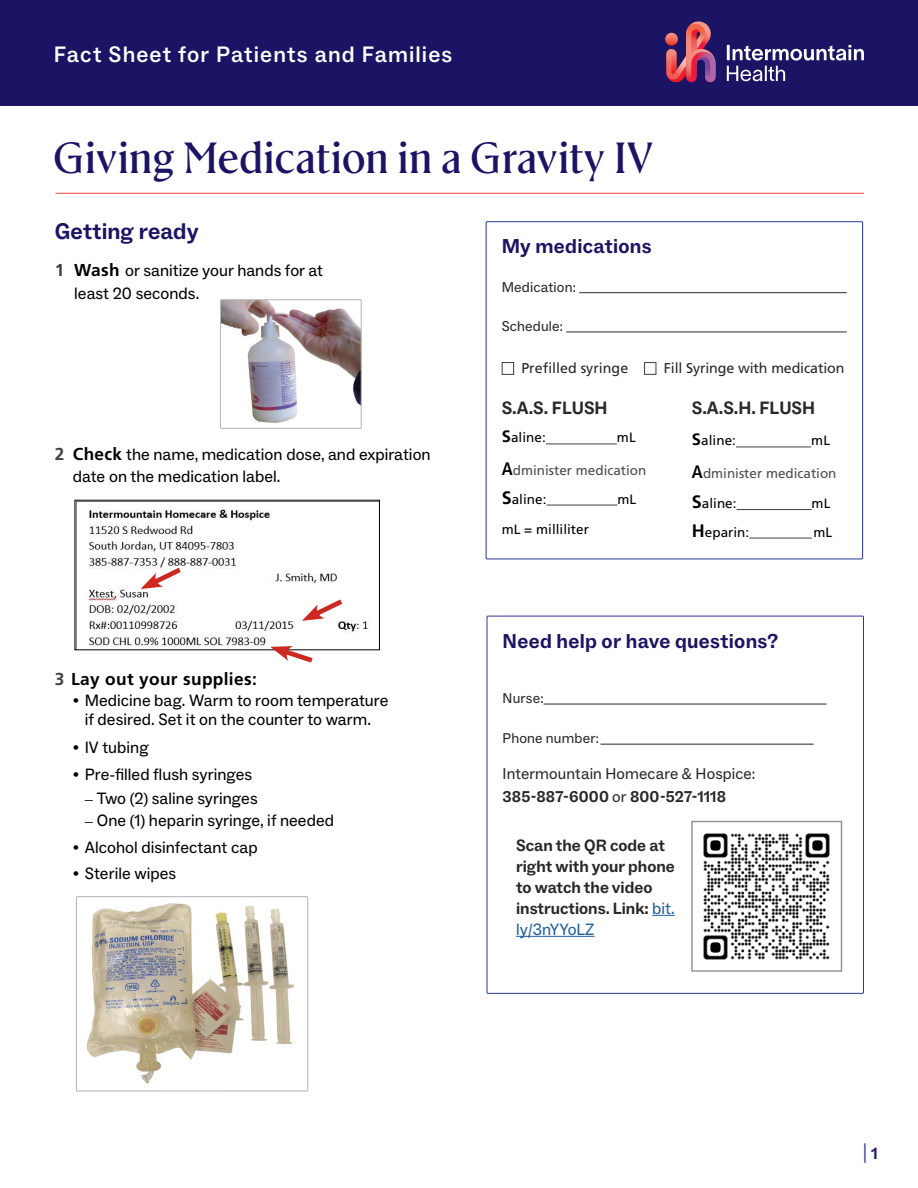
<style>
.page{position:relative;width:918px;height:1188px;background:#fff}
.page>*{position:absolute;margin:0;border:0;box-sizing:border-box;transform-origin:0 0}
.Title__h1{font:500 43.5px "Rector";letter-spacing:.01em;color:#1b1464}
.Level_1__h2{font:700 22.8px "ABC Social";letter-spacing:.005em;color:#1b1464}
.t1{font:500 22.5px "ABC Social";letter-spacing:.05em;color:#fff}
.Title_bar{font:700 20.25px "ABC Social";letter-spacing:.015em;color:#1b1464}
.t2{font:19.5px "ABC Social";color:#323f99}
.Main__p{font:700 18px "ABC Social";color:#292829}
.t3{font:700 17.25px "Frutiger LT Std";letter-spacing:.02em;color:#000}
.t4{font:16.5px/22.5px "ABC Social";letter-spacing:.005em;color:#000}
.Main__p-2{font:700 16.5px/21px "ABC Social";color:#292829}
.Main_table{font:15.75px "ABC Social";letter-spacing:.01em;color:#292829}
.Main_table-2{font:700 15.75px "ABC Social";letter-spacing:.005em;color:#292829}
.Main{font:14.25px "Frutiger LT Std";letter-spacing:-.01em;color:#292829}
.Main_table-3{font:14.25px "ABC Social";letter-spacing:.015em;color:#292829}
.Main-2{font:13.5px "Frutiger LT Std";color:#000}
.Main-3{font:13.5px "Frutiger LT Std";color:#4d4d4f}
.Main__p-3{font:13.5px "Frutiger LT Std";letter-spacing:.005em;color:#000}
.s1{font-family:"Frutiger LT Std";font-weight:700;font-size:17.25px;color:#414042}
.s2{font-family:"Frutiger LT Std";font-weight:700;font-size:17.25px}
.s3{color:#414042}
.s4{font-family:"Adobe Garamond Pro"}
.s5{font-weight:700;font-size:16.5px}
.s6{font-weight:700;font-stretch:condensed;font-size:18px;color:#000}
.s7{font-weight:700;font-size:18px}
.s8{font-weight:400}
.s9{font-weight:400;color:#215e9e}
.s10{font-weight:700;font-size:16.5px;color:#231d69}
</style>
<div class="page">
<div style="left:0;top:0;width:918px;height:106px;background:#1b1464"></div>
<svg style="left:727px;top:45px;width:137px;height:36px"></svg>
<svg style="left:665px;top:21px;width:51px;height:61px"></svg>
<hr style="left:55px;top:193px;width:809px;height:1px;background:#f15856">
<hr style="left:544px;top:704px;width:283px;height:1px;background:#292829">
<hr style="left:600px;top:744px;width:214px;height:1px;background:#292829">
<svg style="left:652px;top:915px;width:23px;height:1px"></svg>
<hr style="left:516px;top:936px;width:79px;height:1px;background:#215e9e">
<div style="left:487px;top:616px;width:377px;height:378px;border:1px solid #293896"></div>
<img style="left:86px;top:903px;width:208px;height:181px">
<div style="left:76px;top:896px;width:232px;height:195px;border:1px solid #b1b4b6"></div>
<img style="left:222px;top:301px;width:138px;height:122px">
<div style="left:220px;top:299px;width:142px;height:130px;border:1px solid #b1b4b6"></div>
<img style="left:84px;top:509px;width:284px;height:139px">
<svg style="left:141px;top:564px;width:45px;height:26px"></svg>
<svg style="left:270px;top:645px;width:48px;height:18px"></svg>
<svg style="left:302px;top:595px;width:46px;height:26px"></svg>
<hr style="left:579px;top:292px;width:268px;height:1px;background:#292829">
<hr style="left:566px;top:332px;width:281px;height:1px;background:#292829">
<svg style="left:501px;top:362px;width:14px;height:13px"></svg>
<svg style="left:644px;top:362px;width:13px;height:13px"></svg>
<div style="left:486px;top:221px;width:377px;height:338px;border:1px solid #293896"></div>
<hr style="left:546px;top:444px;width:71px;height:1px;background:#414042">
<hr style="left:546px;top:505px;width:71px;height:1px;background:#414042">
<hr style="left:736px;top:447px;width:75px;height:1px;background:#414042">
<hr style="left:737px;top:509px;width:75px;height:1px;background:#414042">
<hr style="left:749px;top:538px;width:63px;height:1px;background:#414042">
<img style="left:703px;top:833px;width:127px;height:127px">
<div style="left:691px;top:821px;width:151px;height:151px;border:1px solid #939598"></div>
<h3 class="t1" style="left:54px;top:40px;width:400px">Fact Sheet for Patients and Families</h3>
<p class="Title__h1" style="left:54px;top:128px;width:601px">Giving Medication in a Gravity IV</p>
<p class="Level_1__h2" style="left:55px;top:218px;width:145px">Getting ready</p>
<p class="t4" style="left:74px;top:260px;width:250px;text-indent:-20px"><span class="s1">1</span> <span class="s2">Wash</span> or sanitize your hands for at least 20 seconds.</p>
<p class="t4" style="left:73px;top:443px;width:359px;text-indent:-18px"><span class="s1">2</span> <span class="s2">Check</span> the name, medication dose, and expiration date on the medication label.</p>
<p class="t3" style="left:55px;top:669px;width:204px"><span class="s3">3</span> Lay out your supplies:</p>
<p class="t4" style="left:73px;top:692px;width:317px;line-height:18.8px;text-align:center"><span class="s4">•</span> Medicine bag. Warm to room temperature if desired. Set it on the counter to warm.</p>
<p class="t4" style="left:73px;top:736px;width:77px"><span class="s4">•</span> IV tubing</p>
<p class="t4" style="left:73px;top:763px;width:181px"><span class="s4">•</span> Pre-filled flush syringes</p>
<p class="t4" style="left:85px;top:787px;width:174px"><span class="s4">–</span> Two (2) saline syringes</p>
<p class="t4" style="left:85px;top:809px;width:251px"><span class="s4">–</span> One (1) heparin syringe, if needed</p>
<p class="t4" style="left:73px;top:837px;width:186px"><span class="s4">•</span> Alcohol disinfectant cap</p>
<p class="t4" style="left:73px;top:862px;width:105px"><span class="s4">•</span> Sterile wipes</p>
<p class="Title_bar" style="left:502px;top:234px;width:151px">My medications</p>
<p class="Main_table-3" style="left:502px;top:278px;width:76px">Medication:</p>
<p class="Main_table-3" style="left:502px;top:317px;width:63px">Schedule:</p>
<p class="Main" style="left:521px;top:360px;width:108px">Prefilled syringe</p>
<p class="Main" style="left:664px;top:360px;width:182px">Fill Syringe with medication</p>
<p class="Main__p" style="left:502px;top:397px;width:107px">S.A.S. FLUSH</p>
<p class="Main__p-3" style="left:502px;top:430px;width:46px"><span class="s5">S</span>aline:</p>
<p class="Main__p-3" style="left:617px;top:430px;width:20px">mL</p>
<p class="Main-3" style="left:502px;top:462px;width:146px"><span class="s6">A</span>dminister medication</p>
<p class="Main-2" style="left:502px;top:491px;width:46px"><span class="s7">S</span>aline:</p>
<p class="Main-2" style="left:617px;top:491px;width:20px">mL</p>
<p class="Main__p" style="left:692px;top:397px;width:125px">S.A.S.H. FLUSH</p>
<p class="Main__p-3" style="left:692px;top:433px;width:46px"><span class="s5">S</span>aline:</p>
<p class="Main__p-3" style="left:811px;top:433px;width:20px">mL</p>
<p class="Main-3" style="left:692px;top:465px;width:146px"><span class="s6">A</span>dminister medication</p>
<p class="Main-2" style="left:692px;top:495px;width:46px"><span class="s7">S</span>aline:</p>
<p class="Main-2" style="left:812px;top:495px;width:20px">mL</p>
<p class="Main-2" style="left:502px;top:521px;width:89px">mL = milliliter</p>
<p class="Main-2" style="left:692px;top:524px;width:59px"><span class="s7">H</span>eparin:</p>
<p class="Main-2" style="left:814px;top:524px;width:20px">mL</p>
<p class="Title_bar" style="left:503px;top:628px;width:277px">Need help or have questions?</p>
<p class="Main_table-3" style="left:503px;top:689px;width:42px">Nurse:</p>
<p class="Main_table-3" style="left:503px;top:729px;width:98px">Phone number:</p>
<p class="Main_table" style="left:503px;top:764px;width:254px">Intermountain Homecare &amp; Hospice:</p>
<p class="Main_table-2" style="left:503px;top:787px;width:225px">385-887-6000 <span class="s8">or</span> 800-527-1118</p>
<p class="Main__p-2" style="left:516px;top:835px;width:160px">Scan the QR code at right with your phone to watch the video instructions. Link: <span class="s9">bit. ly/3nYYoLZ</span></p>
<p class="t2" style="left:863px;top:1139px;width:16px">|<span class="s10">1</span></p>
</div>
